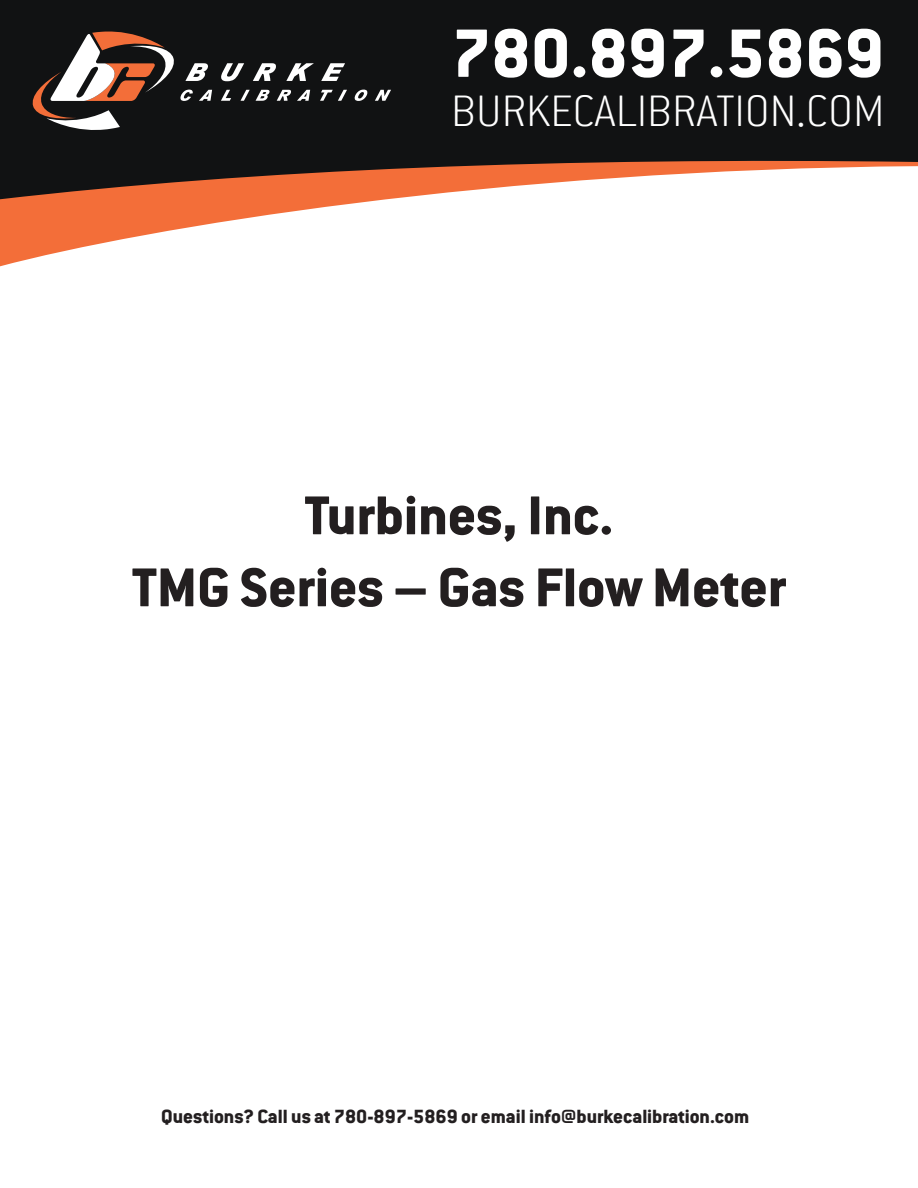
<style>
.page{position:relative;width:918px;height:1188px;background:#fff}
.page>*{position:absolute;margin:0;border:0;box-sizing:border-box;transform-origin:0 0}
.t1{font:800 75px "Conduit ITC Std";color:#fff}
.t2{font:800 60px/72px "Conduit ITC Std";color:#231f20;text-align:center}
.t3{font:300 48.45px "Conduit ITC Extra";color:#fff}
.t4{font:800 21px "Conduit ITC Std";color:#231f20}
</style>
<div class="page">
<svg style="left:0;top:199px;width:389px;height:67px"></svg>
<svg style="left:0;top:0;width:918px;height:199px;fill:#111213"></svg>
<svg style="left:221px;top:90px;width:10px;height:11px"></svg>
<svg style="left:241px;top:90px;width:9px;height:11px"></svg>
<svg style="left:256px;top:90px;width:14px;height:11px"></svg>
<svg style="left:277px;top:90px;width:14px;height:11px"></svg>
<svg style="left:297px;top:90px;width:13px;height:11px"></svg>
<svg style="left:320px;top:90px;width:27px;height:11px"></svg>
<svg style="left:354px;top:90px;width:14px;height:11px"></svg>
<svg style="left:375px;top:90px;width:16px;height:11px"></svg>
<svg style="left:30px;top:29px;width:182px;height:105px"></svg>
<svg style="left:221px;top:63px;width:23px;height:18px"></svg>
<svg style="left:253px;top:63px;width:23px;height:18px"></svg>
<svg style="left:286px;top:63px;width:28px;height:18px"></svg>
<svg style="left:321px;top:63px;width:24px;height:18px"></svg>
<h1 class="t1" style="left:451px;top:8px;width:435px">780.897.5869</h1>
<h3 class="t3" style="left:451px;top:81px;width:435px">BURKECALIBRATION.COM</h3>
<h2 class="t2" style="left:132px;top:478px;width:655px">Turbines, Inc.<br>TMG Series – Gas Flow Meter</h2>
<p class="t4" style="left:161px;top:1104px;width:589px">Questions? Call us at 780-897-5869 or email info@burkecalibration.com</p>
</div>
